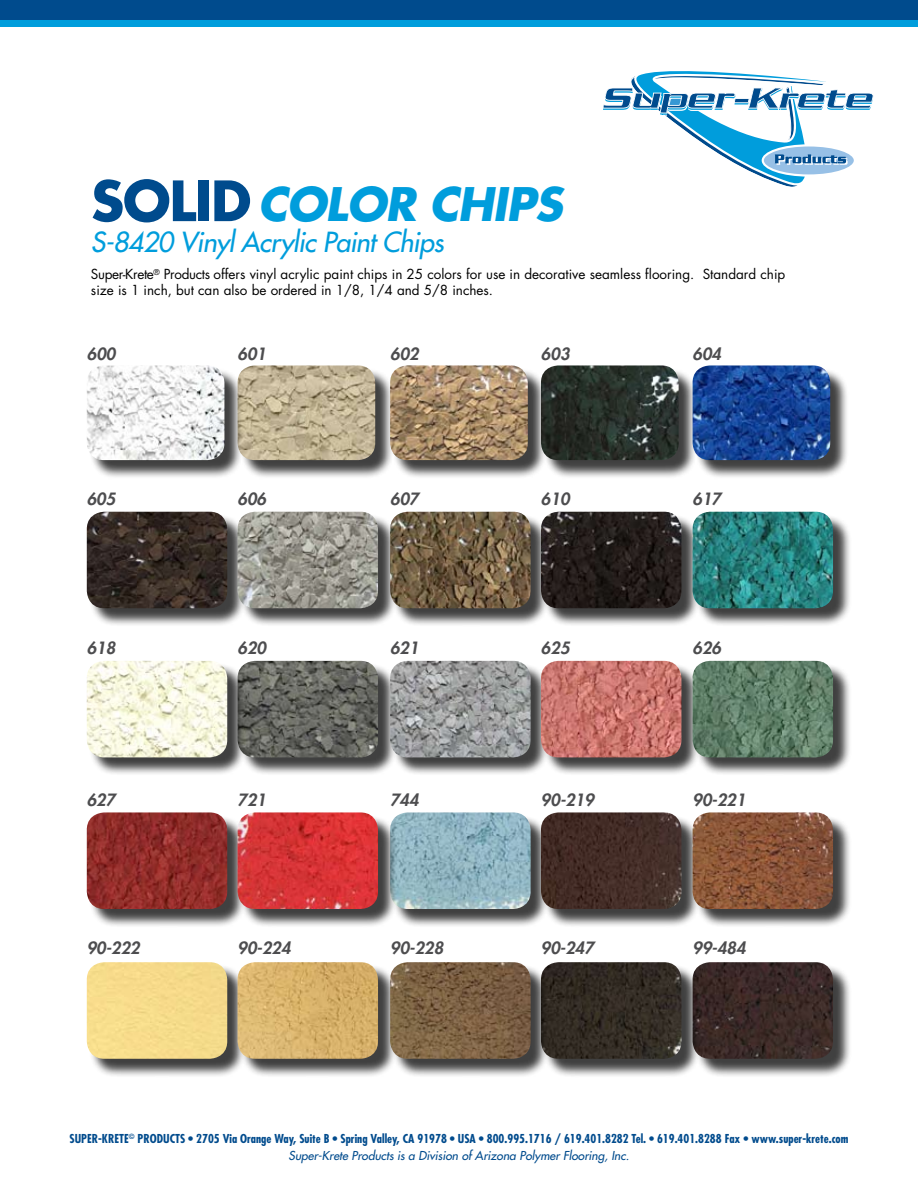
<style>
.page{position:relative;width:918px;height:1188px;background:#fff}
.page>*{position:absolute;margin:0;border:0;box-sizing:border-box;transform-origin:0 0}
.t1{font:italic 700 45px "Futura Std";letter-spacing:-.025em;color:#009ddc}
.t2{font:italic 500 27px "Futura Std";letter-spacing:-.025em;color:#009ddc}
.t3{font:italic 800 16.5px "Futura Std";color:#4d4d4f}
.t4{font:13.5px/16.2px "Futura Std";color:#000}
.t5{font:700 condensed 12px/16.5px "Futura Std";color:#004b8d;text-align:center}
.s1{font-style:normal;font-size:54px;color:#004b8d}
.s2{font-weight:500;font-style:italic;font-stretch:normal}
</style>
<div class="page">
<svg style="left:603px;top:71px;width:271px;height:116px"></svg>
<div style="left:240px;top:368px;width:160px;height:117px;background:#000;opacity:.75"></div>
<img style="left:246px;top:365px;width:129px;height:95px">
<div style="left:392px;top:368px;width:161px;height:117px;background:#000;opacity:.75"></div>
<img style="left:390px;top:365px;width:138px;height:95px">
<div style="left:543px;top:368px;width:161px;height:117px;background:#000;opacity:.75"></div>
<img style="left:541px;top:365px;width:138px;height:95px">
<div style="left:89px;top:514px;width:163px;height:119px;background:#000;opacity:.75"></div>
<img style="left:87px;top:512px;width:140px;height:96px">
<div style="left:240px;top:514px;width:163px;height:119px;background:#000;opacity:.75"></div>
<img style="left:238px;top:512px;width:140px;height:96px">
<div style="left:695px;top:368px;width:160px;height:117px;background:#000;opacity:.75"></div>
<img style="left:693px;top:365px;width:137px;height:95px">
<div style="left:392px;top:514px;width:163px;height:119px;background:#000;opacity:.75"></div>
<img style="left:390px;top:512px;width:141px;height:96px">
<div style="left:543px;top:514px;width:163px;height:119px;background:#000;opacity:.75"></div>
<img style="left:541px;top:512px;width:140px;height:96px">
<div style="left:89px;top:368px;width:160px;height:117px;background:#000;opacity:.75"></div>
<img style="left:87px;top:365px;width:137px;height:95px">
<div style="left:695px;top:514px;width:163px;height:119px;background:#000;opacity:.75"></div>
<img style="left:693px;top:512px;width:140px;height:96px">
<div style="left:240px;top:663px;width:163px;height:119px;background:#000;opacity:.75"></div>
<img style="left:247px;top:661px;width:131px;height:96px">
<div style="left:392px;top:663px;width:163px;height:119px;background:#000;opacity:.75"></div>
<img style="left:390px;top:661px;width:141px;height:96px">
<div style="left:89px;top:663px;width:163px;height:119px;background:#000;opacity:.75"></div>
<img style="left:87px;top:661px;width:140px;height:96px">
<div style="left:543px;top:663px;width:163px;height:119px;background:#000;opacity:.75"></div>
<img style="left:541px;top:661px;width:140px;height:96px">
<div style="left:695px;top:663px;width:163px;height:119px;background:#000;opacity:.75"></div>
<img style="left:693px;top:661px;width:140px;height:96px">
<div style="left:89px;top:815px;width:163px;height:119px;background:#000;opacity:.75"></div>
<img style="left:87px;top:812px;width:140px;height:97px">
<div style="left:392px;top:815px;width:163px;height:119px;background:#000;opacity:.75"></div>
<img style="left:398px;top:812px;width:133px;height:97px">
<div style="left:543px;top:815px;width:163px;height:119px;background:#000;opacity:.75"></div>
<img style="left:541px;top:812px;width:140px;height:97px">
<div style="left:240px;top:815px;width:163px;height:119px;background:#000;opacity:.75"></div>
<img style="left:238px;top:812px;width:140px;height:97px">
<div style="left:695px;top:815px;width:163px;height:119px;background:#000;opacity:.75"></div>
<img style="left:693px;top:812px;width:140px;height:97px">
<div style="left:89px;top:964px;width:163px;height:120px;background:#000;opacity:.75"></div>
<div style="left:87px;top:962px;width:140px;height:97px;background:#f7dc8b"></div>
<div style="left:240px;top:964px;width:163px;height:120px;background:#000;opacity:.75"></div>
<img style="left:238px;top:962px;width:140px;height:97px">
<div style="left:695px;top:964px;width:163px;height:120px;background:#000;opacity:.75"></div>
<img style="left:702px;top:962px;width:131px;height:97px">
<div style="left:543px;top:964px;width:163px;height:120px;background:#000;opacity:.75"></div>
<img style="left:551px;top:962px;width:130px;height:97px">
<div style="left:392px;top:964px;width:163px;height:120px;background:#000;opacity:.75"></div>
<img style="left:390px;top:962px;width:141px;height:97px">
<div style="left:0;top:15px;width:918px;height:12px;background:#009ddc"></div>
<div style="left:0;top:0;width:918px;height:20px;background:#004b8d"></div>
<h1 class="t1" style="left:91px;top:174px;width:473px"><span class="s1">SOLID</span> COLOR CHIPS</h1>
<h2 class="t2" style="left:91px;top:225px;width:354px">S-8420 Vinyl Acrylic Paint Chips</h2>
<p class="t4" style="left:91px;top:266px;width:696px">Super-Krete<sup>®</sup> Products offers vinyl acrylic paint chips in 25 colors for use in decorative seamless flooring. Standard chip size is 1 inch, but can also be ordered in 1/8, 1/4 and 5/8 inches.</p>
<h3 class="t3" style="left:87px;top:343px;width:30px">600</h3>
<h3 class="t3" style="left:238px;top:343px;width:30px">601</h3>
<h3 class="t3" style="left:390px;top:343px;width:30px">602</h3>
<h3 class="t3" style="left:541px;top:343px;width:30px">603</h3>
<h3 class="t3" style="left:693px;top:343px;width:30px">604</h3>
<h3 class="t3" style="left:87px;top:488px;width:30px">605</h3>
<h3 class="t3" style="left:238px;top:488px;width:30px">606</h3>
<h3 class="t3" style="left:390px;top:488px;width:30px">607</h3>
<h3 class="t3" style="left:541px;top:488px;width:30px">610</h3>
<h3 class="t3" style="left:693px;top:488px;width:30px">617</h3>
<h3 class="t3" style="left:87px;top:638px;width:30px">618</h3>
<h3 class="t3" style="left:238px;top:638px;width:30px">620</h3>
<h3 class="t3" style="left:390px;top:638px;width:30px">621</h3>
<h3 class="t3" style="left:541px;top:638px;width:30px">625</h3>
<h3 class="t3" style="left:693px;top:638px;width:30px">626</h3>
<h3 class="t3" style="left:87px;top:790px;width:30px">627</h3>
<h3 class="t3" style="left:238px;top:790px;width:30px">721</h3>
<h3 class="t3" style="left:390px;top:790px;width:30px">744</h3>
<h3 class="t3" style="left:541px;top:790px;width:55px">90-219</h3>
<h3 class="t3" style="left:693px;top:790px;width:55px">90-221</h3>
<h3 class="t3" style="left:87px;top:938px;width:55px">90-222</h3>
<h3 class="t3" style="left:238px;top:938px;width:55px">90-224</h3>
<h3 class="t3" style="left:390px;top:938px;width:55px">90-228</h3>
<h3 class="t3" style="left:541px;top:938px;width:55px">90-247</h3>
<h3 class="t3" style="left:693px;top:938px;width:55px">99-484</h3>
<p class="t5" style="left:69px;top:1131px;width:781px">Super-Krete<sup>©</sup> PRODUCTS • 2705 Via Orange Way, Suite B • Spring Valley, CA 91978 • USA • 800.995.1716 / 619.401.8282 Tel. • 619.401.8288 Fax • www.super-krete.com<br><span class="s2">Super-Krete Products is a Division of Arizona Polymer Flooring, Inc.</span></p>
</div>
